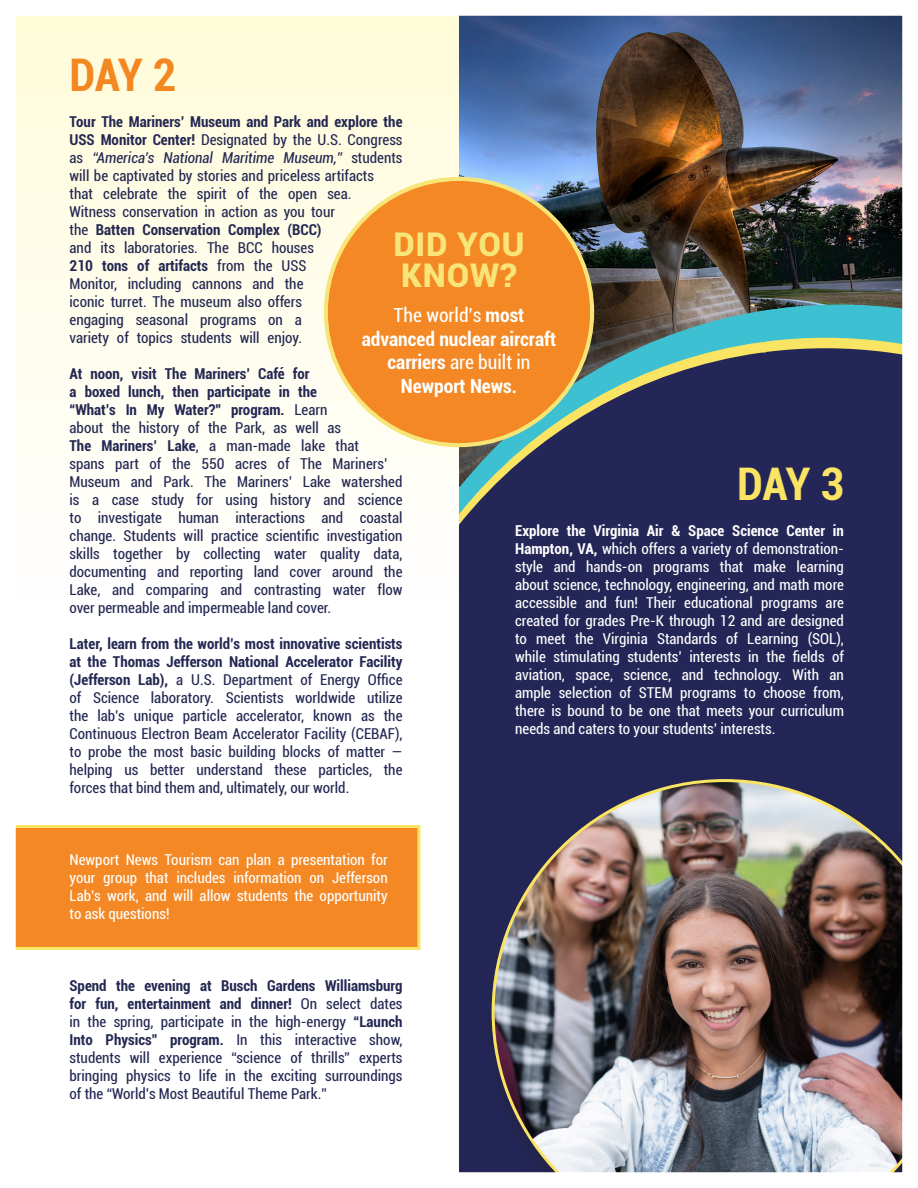
<style>
.page{position:relative;width:918px;height:1188px;background:#fff}
.page>*{position:absolute;margin:0;border:0;box-sizing:border-box;transform-origin:0 0}
.t1{font:700 condensed 45px "Roboto";color:#f38822}
.t2{font:700 condensed 45px "Roboto";color:#fae463}
.t3{font:900 32.7px "Roboto";letter-spacing:.025em;color:#f8e577}
.t4{font:700 condensed 19.5px/23.4px "Roboto";color:#fff;text-align:center}
.t5{font:condensed 15px/18px "Roboto";color:#232752}
.t6{font:condensed 15px/18px "Roboto";color:#fff;text-align:justify}
.s1{font-weight:700}
.s2{font-style:italic}
.s3{font-weight:400}
</style>
<div class="page">
<img style="left:15px;top:15px;width:888px;height:1158px">
<div style="left:326px;top:179px;width:266px;height:266px;background:#f38824;border-radius:50%"></div>
<p class="t1" style="left:70px;top:43px;width:108px">DAY 2</p>
<p class="t5" style="left:70px;top:112px;width:335px"><span class="s1">Tour The Mariners’ Museum and Park and explore the USS Monitor Center!</span> Designated by the U.S. Congress as <span class="s2">“America’s National Maritime Museum,”</span> students will be captivated by stories and priceless artifacts<br>that celebrate the spirit of the open sea.<br>Witness conservation in action as you tour<br>the <span class="s1">Batten Conservation Complex (BCC)<br></span>and its laboratories. The BCC houses<br><span class="s1">210 tons of artifacts</span> from the USS<br>Monitor, including cannons and the<br>iconic turret. The museum also offers<br>engaging seasonal programs on a<br>variety of topics students will enjoy.</p>
<p class="t5" style="left:70px;top:364px;width:335px"><span class="s1">At noon, visit The Mariners’ Café for<br>a boxed lunch, then participate in the<br>“What’s In My Water?” program.</span> Learn<br>about the history of the Park, as well as<br><span class="s1">The Mariners’ Lake</span>, a man-made lake that<br>spans part of the 550 acres of The Mariners’ Museum and Park. The Mariners’ Lake watershed is a case study for using history and science to investigate human interactions and coastal change. Students will practice scientific investigation skills together by collecting water quality data, documenting and reporting land cover around the Lake, and comparing and contrasting water flow over permeable and impermeable land cover.</p>
<p class="t5" style="left:70px;top:634px;width:335px;text-align:justify"><span class="s1">Later, learn from the world’s most innovative scientists at the Thomas Jefferson National Accelerator Facility (Jefferson Lab),</span> a U.S. Department of Energy Office of Science laboratory. Scientists worldwide utilize the lab’s unique particle accelerator, known as the Continuous Electron Beam Accelerator Facility (CEBAF), to probe the most basic building blocks of matter — helping us better understand these particles, the forces that bind them and, ultimately, our world.</p>
<p class="t3" style="left:393px;top:221px;width:133px">DID YOU</p>
<p class="t3" style="left:401px;top:252px;width:117px">KNOW?</p>
<p class="t4" style="left:362px;top:303px;width:196px"><span class="s3">The world’s</span> most advanced nuclear aircraft carriers <span class="s3">are built in<br></span>Newport News.</p>
<p class="t2" style="left:737px;top:453px;width:108px">DAY 3</p>
<p class="t6" style="left:515px;top:521px;width:330px"><span class="s1">Explore the Virginia Air &amp; Space Science Center in Hampton, VA,</span> which offers a variety of demonstration&shy;style and hands-on programs that make learning about science, technology, engineering, and math more accessible and fun! Their educational programs are created for grades Pre-K through 12 and are designed to meet the Virginia Standards of Learning (SOL), while stimulating students’ interests in the fields of aviation, space, science, and technology. With an ample selection of STEM programs to choose from, there is bound to be one that meets your curriculum needs and caters to your students’ interests.</p>
<p class="t6" style="left:70px;top:850px;width:320px">Newport News Tourism can plan a presentation for your group that includes information on Jefferson Lab’s work, and will allow students the opportunity to ask questions!</p>
<p class="t5" style="left:70px;top:976px;width:334px;text-align:justify"><span class="s1">Spend the evening at Busch Gardens Williamsburg for fun, entertainment and dinner!</span> On select dates in the spring, participate in the high-energy <span class="s1">“Launch Into Physics” program.</span> In this interactive show, students will experience “science of thrills” experts bringing physics to life in the exciting surroundings of the “World’s Most Beautiful Theme Park.”</p>
</div>
